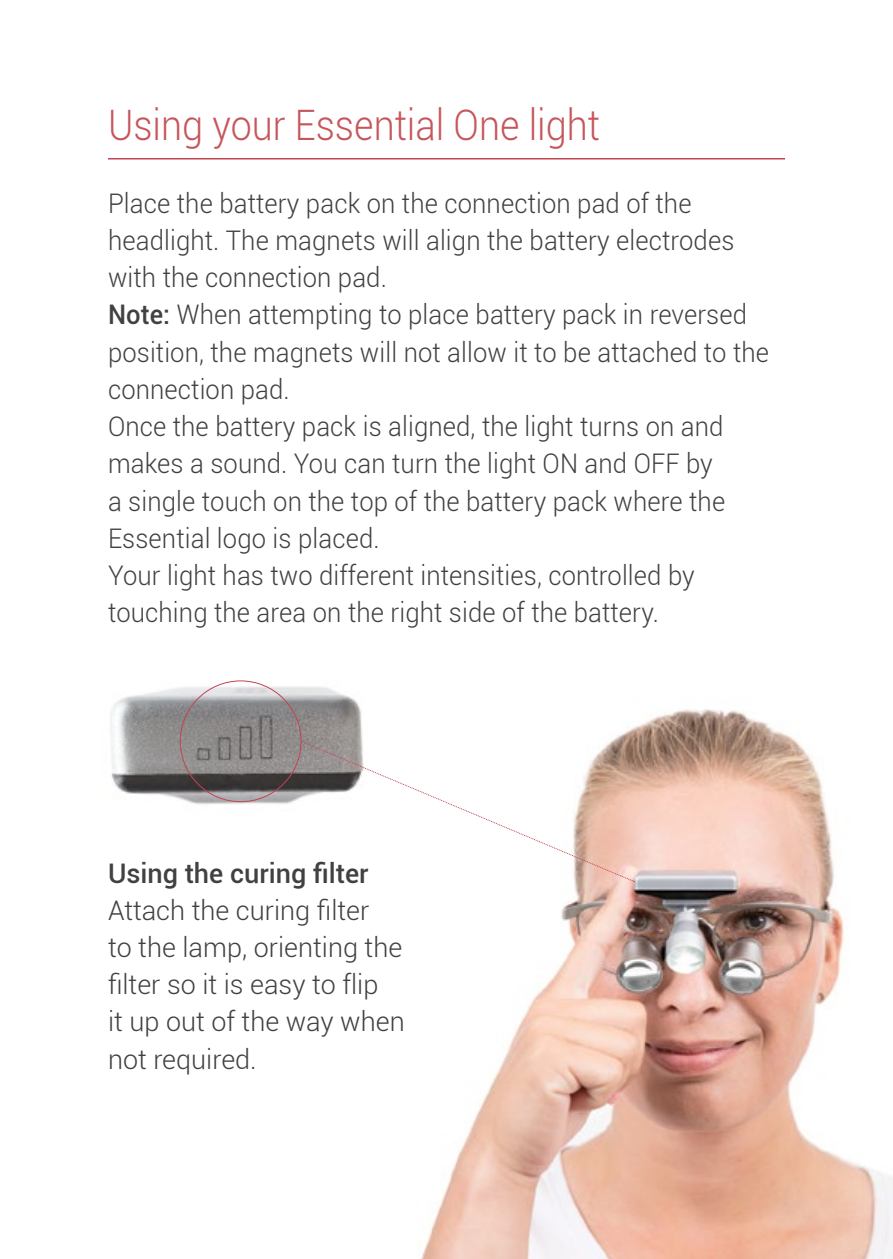
<style>
.page{position:relative;width:893px;height:1259px;background:#fff}
.page>*{position:absolute;margin:0;border:0;box-sizing:border-box;transform-origin:0 0}
.t1{font:300 42px "Roboto";color:#c6565c;scale:.9 1}
.t2{font:300 27px/37.2px "Roboto";letter-spacing:.005em;color:#414042;scale:.95 1}
.t3{font:300 27px/37.2px "Roboto";letter-spacing:.005em;color:#414042}
.t4{font:500 27px "Roboto";color:#414042}
.s1{font-weight:500}
</style>
<div class="page">
<img style="left:420px;top:709px;width:473px;height:550px">
<img style="left:110px;top:680px;width:253px;height:124px">
<hr style="left:108px;top:158px;width:677px;height:1px;background:#c24451">
<svg style="left:301px;top:741px;width:333px;height:141px"></svg>
<h1 class="t1" style="left:108px;top:95px;width:548px">Using your Essential One light</h1>
<p class="t2" style="left:108px;top:184px;width:697px">Place the battery pack on the connection pad of the headlight. The magnets will align the battery electrodes with the connection pad.<br><span class="s1">Note:</span> When attempting to place battery pack in reversed position, the magnets will not allow it to be attached to the connection pad.<br>Once the battery pack is aligned, the light turns on and makes a sound. You can turn the light ON and OFF by<br>a single touch on the top of the battery pack where the Essential logo is placed.<br>Your light has two different intensities, controlled by touching the area on the right side of the battery.</p>
<p class="t4" style="left:108px;top:854px;width:262px">Using the curing filter</p>
<p class="t3" style="left:108px;top:890px;width:298px">Attach the curing filter<br>to the lamp, orienting the filter so it is easy to flip<br>it up out of the way when not required.</p>
</div>
